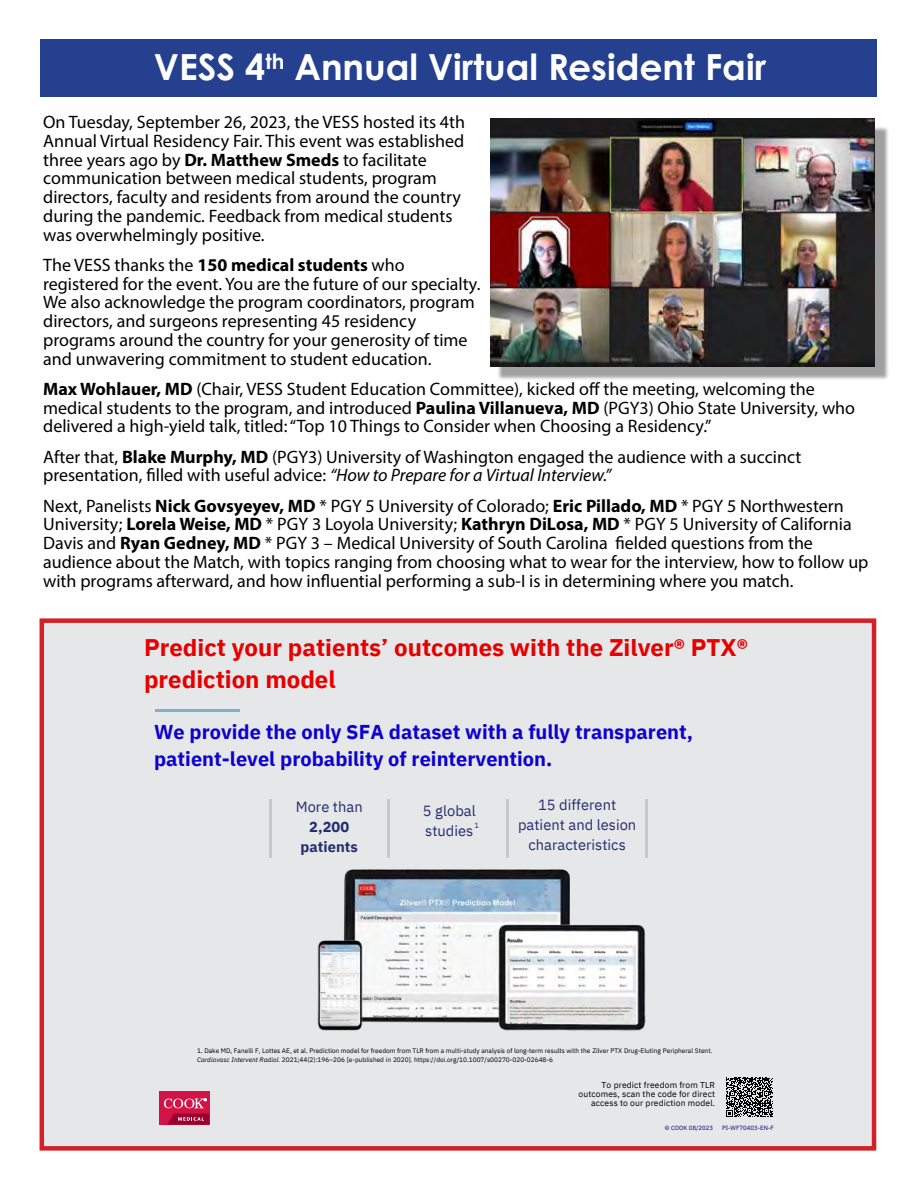
<style>
.page{position:relative;width:918px;height:1188px;background:#fff}
.page>*{position:absolute;margin:0;border:0;box-sizing:border-box;transform-origin:0 0}
.t1{font:700 36px "Century Gothic Pro";color:#fff}
.t2{font:700 24px/32.7px "IBM Plex Sans";color:#e60000}
.t3{font:700 19.95px/27.2px "IBM Plex Sans";color:#0d00d1}
.t4{font:18px/18.8px "Myriad Pro";color:#000}
.t5{font:14.7px/20px "IBM Plex Sans";color:#212e70}
.t6{font:700 14.7px/20px "IBM Plex Sans";color:#212e70;text-align:center}
.t7{font:8.55px/9.1px "IBM Plex Sans";letter-spacing:.015em;color:#000;text-align:right}
.t8{font:7.5px "IBM Plex Sans";color:#212e70}
.t9{font:6.6px/9.9px "IBM Plex Sans";color:#000}
.t10{font:6.15px "IBM Plex Sans";color:#0d0080}
.s1{font-weight:700}
.s2{font-style:italic}
</style>
<div class="page">
<div style="left:40px;top:618px;width:836px;height:533px;background:#e6e7e9;border:4px solid #d22128"></div>
<div style="left:40px;top:39px;width:837px;height:57px;background:#25408f"></div>
<div style="left:497px;top:126px;width:392px;height:254px;background:#000;opacity:.38"></div>
<img style="left:490px;top:119px;width:385px;height:248px">
<img style="left:317px;top:869px;width:329px;height:162px">
<hr style="left:387px;top:799px;width:2px;height:58px;background:#c7c8ca">
<hr style="left:155px;top:709px;width:85px;height:3px;background:#7eb0cc">
<div style="left:159px;top:1092px;width:50px;height:33px;background:#d31245"></div>
<svg style="left:167px;top:1114px;width:42px;height:11px"></svg>
<svg style="left:164px;top:1098px;width:43px;height:10px"></svg>
<hr style="left:506px;top:799px;width:2px;height:58px;background:#c7c8ca">
<hr style="left:646px;top:799px;width:2px;height:58px;background:#c7c8ca">
<svg style="left:726px;top:1077px;width:47px;height:40px"></svg>
<hr style="left:269px;top:799px;width:2px;height:58px;background:#c7c8ca">
<h1 class="t1" style="left:154px;top:45px;width:614px">VESS 4<sup>th</sup> Annual Virtual Resident Fair</h1>
<p class="t4" style="left:43px;top:112px;width:423px">On Tuesday, September 26, 2023, the VESS hosted its 4th Annual Virtual Residency Fair. This event was established three years ago by <span class="s1">Dr. Matthew Smeds</span> to facilitate communication between medical students, program directors, faculty and residents from around the country during the pandemic. Feedback from medical students was overwhelmingly positive.</p>
<p class="t4" style="left:43px;top:255px;width:439px">The VESS thanks the <span class="s1">150 medical students</span> who registered for the event. You are the future of our specialty.<br>We also acknowledge the program coordinators, program directors, and surgeons representing 45 residency programs around the country for your generosity of time and unwavering commitment to student education.</p>
<p class="t4" style="left:43px;top:379px;width:813px"><span class="s1">Max Wohlauer, MD</span> (Chair, VESS Student Education Committee), kicked off the meeting, welcoming the medical students to the program, and introduced <span class="s1">Paulina Villanueva, MD</span> (PGY3) Ohio State University, who delivered a high-yield talk, titled: “Top 10 Things to Consider when Choosing a Residency.”</p>
<p class="t4" style="left:43px;top:447px;width:760px">After that, <span class="s1">Blake Murphy, MD</span> (PGY3) University of Washington engaged the audience with a succinct presentation, filled with useful advice: <span class="s2">“How to Prepare for a Virtual Interview.”</span></p>
<p class="t4" style="left:43px;top:496px;width:827px">Next, Panelists <span class="s1">Nick Govsyeyev, MD</span> * PGY 5 University of Colorado; <span class="s1">Eric Pillado, MD</span> * PGY 5 Northwestern University; <span class="s1">Lorela Weise, MD</span> * PGY 3 Loyola University; <span class="s1">Kathryn DiLosa, MD</span> * PGY 5 University of California Davis and <span class="s1">Ryan Gedney, MD</span> * PGY 3 – Medical University of South Carolina fielded questions from the audience about the Match, with topics ranging from choosing what to wear for the interview, how to follow up with programs afterward, and how influential performing a sub-I is in determining where you match.</p>
<h2 class="t2" style="left:144px;top:629px;width:605px">Predict your patients’ outcomes with the Zilver® PTX® prediction model</h2>
<p class="t3" style="left:154px;top:717px;width:540px">We provide the only SFA dataset with a fully transparent, patient-level probability of reintervention.</p>
<p class="t5" style="left:296px;top:796px;width:68px">More than</p>
<p class="t6" style="left:301px;top:816px;width:59px">2,200 patients</p>
<p class="t5" style="left:423px;top:799px;width:54px">5 global studies</p>
<p class="t8" style="left:475px;top:819px;width:6px">1</p>
<p class="t5" style="left:518px;top:794px;width:120px;text-align:center">15 different patient and lesion characteristics</p>
<p class="t9" style="left:197px;top:1045px;width:517px">1. Dake MD, Fanelli F, Lottes AE, et al. Prediction model for freedom from TLR from a multi-study analysis of long-term results with the Zilver PTX Drug-Eluting Peripheral Stent.<br><span class="s2">Cardiovasc Intervent Radiol.</span> 2021;44(2):196–206 [e-published in 2020]. https://doi.org/10.1007/s00270-020-02648-6</p>
<p class="t7" style="left:578px;top:1079px;width:138px">To predict freedom from TLR outcomes, scan the code for direct access to our prediction model.</p>
<p class="t10" style="left:665px;top:1123px;width:50px">© COOK 08/2023</p>
<p class="t10" style="left:722px;top:1123px;width:53px">PI-WF70403-EN-F</p>
</div>
